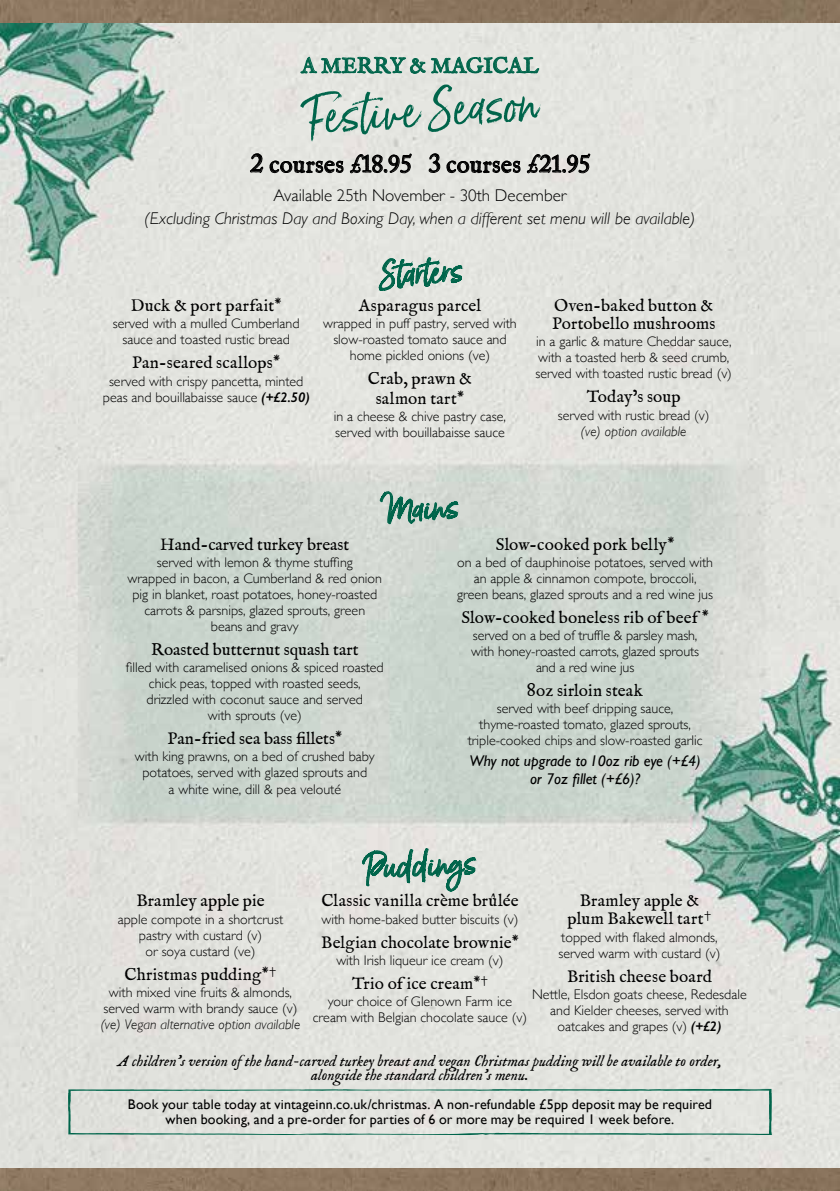
<style>
.page{position:relative;width:840px;height:1191px;background:#fff}
.page>*{position:absolute;margin:0;border:0;box-sizing:border-box;transform-origin:0 0}
.t1{font:48px "Born Ready";color:#00654b}
.t2{font:32px "Born Ready";color:#00654b}
.t3{font:24px "IM FELL English Roman";letter-spacing:.02em;color:#000}
.t4{font:22px "IM FELL English Roman";color:#00654b}
.t5{font:17px/18px "IM FELL English Roman";letter-spacing:.01em;color:#000;text-align:center}
.t6{font:italic 300 17px "Gill Sans";color:#000}
.t7{font:300 17px "Gill Sans";color:#000}
.t8{font:15.6px/14px "IM FELL English Italic";color:#000;text-align:center}
.t9{font:italic 15.6px/18px "Gill Sans";color:#000;text-align:center}
.t10{font:300 14px/16px "Gill Sans";color:#000;text-align:center}
.t11{font:14px/15px "Gill Sans";letter-spacing:.01em;color:#000;text-align:center}
.t12{font:italic 300 14px "Gill Sans";color:#000}
.s1{font-family:"Vintage Inns Numbers"}
.s2{font-family:"Vintage Inns Numbers";font-size:22.4px}
.s3{font-size:22.4px}
.s4{font-weight:600;font-style:italic}
</style>
<div class="page">
<img style="left:0;top:23px;width:839px;height:1145px">
<svg style="left:300px;top:57px;width:125px;height:17px;background:#9abbaf"></svg>
<svg style="left:431px;top:57px;width:107px;height:16px;background:#99baae"></svg>
<svg style="left:250px;top:154px;width:13px;height:19px"></svg>
<svg style="left:270px;top:161px;width:73px;height:12px"></svg>
<svg style="left:350px;top:152px;width:61px;height:21px"></svg>
<svg style="left:428px;top:154px;width:11px;height:19px"></svg>
<svg style="left:446px;top:161px;width:74px;height:12px"></svg>
<svg style="left:527px;top:152px;width:62px;height:21px"></svg>
<svg style="left:362px;top:848px;width:113px;height:43px;background:#a5c1b6"></svg>
<svg style="left:380px;top:491px;width:77px;height:33px;background:#93b5a9"></svg>
<svg style="left:379px;top:258px;width:82px;height:32px;background:#95b9ac"></svg>
<svg style="left:68px;top:1084px;width:703px;height:51px;background:#d6dcd6"></svg>
<img style="left:0;top:0;width:839px;height:23px">
<img style="left:0;top:1168px;width:839px;height:23px">
<h3 class="t4" style="left:301px;top:53px;width:239px">A MERRY &amp; MAGICAL</h3>
<h1 class="t1" style="left:300px;top:88px;width:238px;rotate:-4deg">Festive Season</h1>
<h3 class="t3" style="left:250px;top:151px;width:341px"><span class="s1">2</span> courses <sup>£</sup><span class="s2">18</span><span class="s3">.</span><span class="s2">95</span> <span class="s1">3</span> courses <sup>£</sup><span class="s2">21</span><span class="s3">.</span><span class="s2">95</span></h3>
<p class="t7" style="left:273px;top:182px;width:294px">Available 25th November - 30th December</p>
<p class="t6" style="left:144px;top:209px;width:552px">(Excluding Christmas Day and Boxing Day, when a different set menu will be available)</p>
<p class="t5" style="left:131px;top:297px;width:152px">Duck &amp; port parfait<sup>*</sup></p>
<p class="t10" style="left:113px;top:315px;width:188px">served with a mulled Cumberland sauce and toasted rustic bread</p>
<p class="t5" style="left:132px;top:354px;width:149px">Pan-seared scallops<sup>*</sup></p>
<p class="t10" style="left:103px;top:372px;width:208px">served with crispy pancetta, minted peas and bouillabaisse sauce <span class="s4">(+£2.50)</span></p>
<h2 class="t2" style="left:376px;top:256px;width:86px;rotate:-4deg">Starters</h2>
<p class="t5" style="left:358px;top:297px;width:124px">Asparagus parcel</p>
<p class="t10" style="left:323px;top:315px;width:195px">wrapped in puff pastry, served with slow-roasted tomato sauce and home pickled onions (ve)</p>
<p class="t5" style="left:367px;top:369px;width:106px;line-height:19.4px">Crab, prawn &amp; salmon tart<sup>*</sup></p>
<p class="t10" style="left:334px;top:408px;width:173px;text-align:left">in a cheese &amp; chive pastry case, served with bouillabaisse sauce</p>
<p class="t5" style="left:552px;top:297px;width:164px;text-align:left">Oven-baked button &amp;<br>Portobello mushrooms</p>
<p class="t10" style="left:535px;top:333px;width:198px;text-align:left">in a garlic &amp; mature Cheddar sauce, with a toasted herb &amp; seed crumb, served with toasted rustic bread (v)</p>
<p class="t5" style="left:586px;top:388px;width:95px">Today’s soup</p>
<p class="t10" style="left:557px;top:406px;width:153px">served with rustic bread (v)</p>
<p class="t12" style="left:580px;top:423px;width:107px">(ve) option available</p>
<h2 class="t2" style="left:380px;top:491px;width:78px;rotate:-4deg">Mains</h2>
<p class="t5" style="left:160px;top:535px;width:190px">Hand-carved turkey breast</p>
<p class="t10" style="left:127px;top:554px;width:256px">served with lemon &amp; thyme stuffing<br>wrapped in bacon, a Cumberland &amp; red onion pig in blanket, roast potatoes, honey-roasted carrots &amp; parsnips, glazed sprouts, green beans and gravy</p>
<p class="t5" style="left:151px;top:640px;width:209px">Roasted butternut squash tart</p>
<p class="t10" style="left:126px;top:659px;width:259px">filled with caramelised onions &amp; spiced roasted chick peas, topped with roasted seeds,<br>drizzled with coconut sauce and served<br>with sprouts (ve)</p>
<p class="t5" style="left:167px;top:730px;width:176px">Pan-fried sea bass fillets<sup>*</sup></p>
<p class="t10" style="left:135px;top:748px;width:241px">with king prawns, on a bed of crushed baby potatoes, served with glazed sprouts and<br>a white wine, dill &amp; pea velouté</p>
<p class="t5" style="left:495px;top:535px;width:180px">Slow-cooked pork belly<sup>*</sup></p>
<p class="t10" style="left:457px;top:554px;width:257px">on a bed of dauphinoise potatoes, served with an apple &amp; cinnamon compote, broccoli, green beans, glazed sprouts and a red wine jus</p>
<p class="t5" style="left:461px;top:608px;width:249px">Slow-cooked boneless rib of beef <sup>*</sup></p>
<p class="t10" style="left:471px;top:627px;width:229px">served on a bed of truffle &amp; parsley mash, with honey-roasted carrots, glazed sprouts and a red wine jus</p>
<p class="t5" style="left:527px;top:682px;width:117px"><span class="s1">8</span>oz sirloin steak</p>
<p class="t10" style="left:467px;top:700px;width:236px">served with beef dripping sauce, thyme-roasted tomato, glazed sprouts, triple-cooked chips and slow-roasted garlic</p>
<p class="t9" style="left:469px;top:752px;width:233px">Why not upgrade to 10oz rib eye (+£4) or 7oz fillet (+£6)?</p>
<p class="t5" style="left:136px;top:892px;width:130px">Bramley apple pie</p>
<p class="t10" style="left:118px;top:910px;width:167px">apple compote in a shortcrust pastry with custard (v)<br>or soya custard (ve)</p>
<p class="t5" style="left:124px;top:965px;width:153px">Christmas pudding<sup>*†</sup></p>
<p class="t10" style="left:103px;top:983px;width:195px">with mixed vine fruits &amp; almonds, served warm with brandy sauce (v)</p>
<p class="t12" style="left:101px;top:1016px;width:201px">(ve) Vegan alternative option available</p>
<h2 class="t2" style="left:363px;top:849px;width:113px;rotate:-4deg">Puddings</h2>
<p class="t5" style="left:321px;top:892px;width:198px">Classic vanilla crème brûlée</p>
<p class="t10" style="left:321px;top:910px;width:198px">with home-baked butter biscuits (v)</p>
<p class="t5" style="left:321px;top:933px;width:199px">Belgian chocolate brownie<sup>*</sup></p>
<p class="t10" style="left:336px;top:951px;width:169px">with Irish liqueur ice cream (v)</p>
<p class="t5" style="left:352px;top:974px;width:137px">Trio of ice cream<sup>*†</sup></p>
<p class="t10" style="left:312px;top:992px;width:216px">your choice of Glenown Farm ice cream with Belgian chocolate sauce (v)</p>
<p class="t5" style="left:567px;top:892px;width:145px">Bramley apple &amp; plum Bakewell tart<sup>†</sup></p>
<p class="t10" style="left:558px;top:928px;width:163px;text-align:left">topped with flaked almonds, served warm with custard (v)</p>
<p class="t5" style="left:566px;top:967px;width:146px">British cheese board</p>
<p class="t10" style="left:532px;top:985px;width:216px">Nettle, Elsdon goats cheese, Redesdale and Kielder cheeses, served with oatcakes and grapes (v) <span class="s4">(+£2)</span></p>
<p class="t8" style="left:118px;top:1054px;width:605px">A children’s version of the hand-carved turkey breast and vegan Christmas pudding will be available to order, alongside the standard children’s menu.</p>
<p class="t11" style="left:128px;top:1096px;width:585px">Book your table today at vintageinn.co.uk/christmas. A non-refundable £5pp deposit may be required when booking, and a pre-order for parties of 6 or more may be required 1 week before.</p>
</div>
